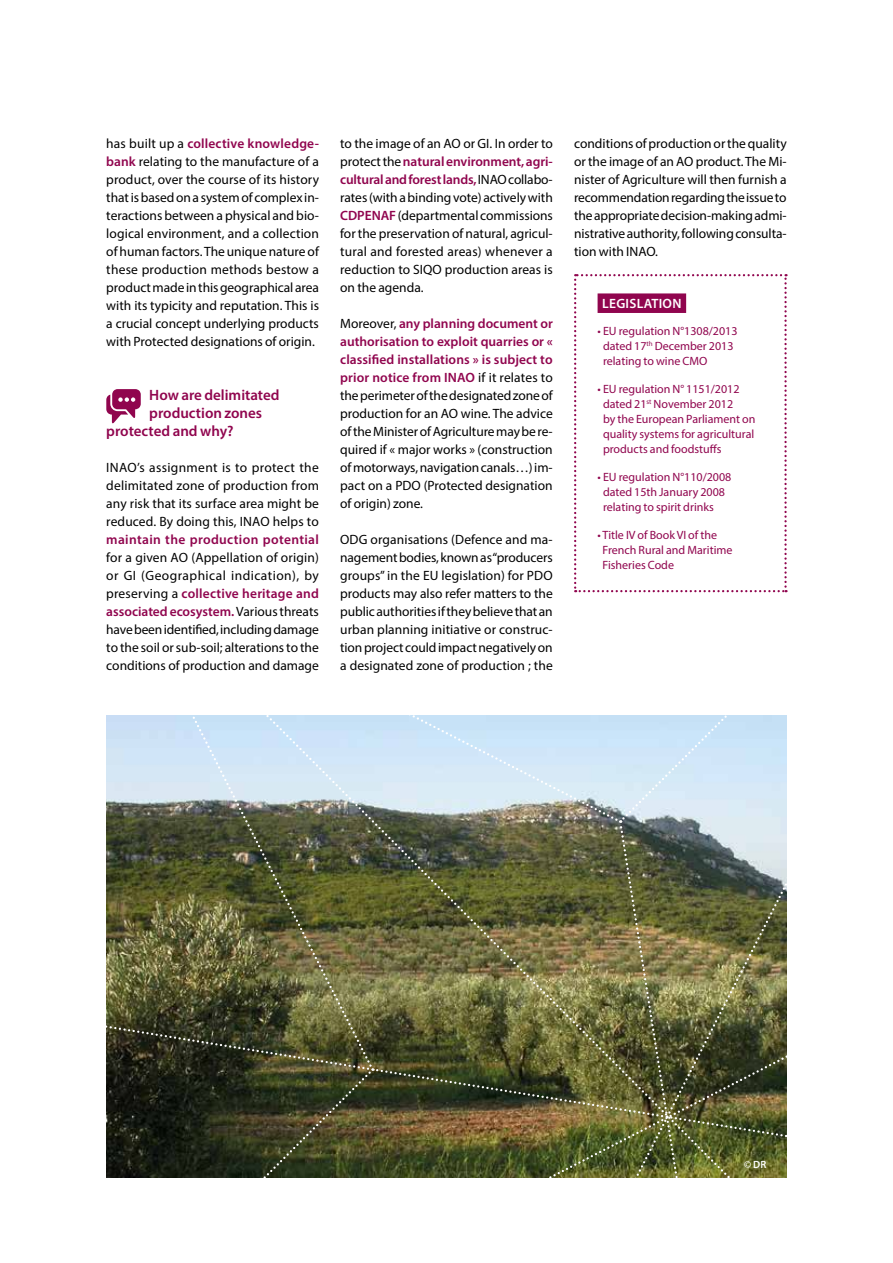
<style>
.page{position:relative;width:893px;height:1263px;background:#fff}
.page>*{position:absolute;margin:0;border:0;box-sizing:border-box;transform-origin:0 0}
.t1{font:600 15px "Myriad Pro";color:#90054e}
.t2{font:13.5px/18px "Myriad Pro";color:#000;text-align:justify}
.t3{font:600 13.5px "Myriad Pro";letter-spacing:.025em;color:#90054e}
.t4{font:600 13.5px "Myriad Pro";letter-spacing:.02em;color:#fff}
.t5{font:12px/15px "Myriad Pro";color:#90054e}
.t6{font:600 10.5px "Myriad Pro";color:#fff}
.s1{font-weight:600;color:#90054e}
</style>
<div class="page">
<svg style="left:106px;top:752px;width:10px;height:426px;background:#545842"></svg>
<img style="left:116px;top:590px;width:672px;height:588px">
<svg style="left:574px;top:274px;width:213px;height:318px"></svg>
<svg style="left:106px;top:389px;width:35px;height:35px"></svg>
<p class="t2" style="left:106px;top:134px;width:214px">has built up a <span class="s1">collective knowledge&shy;bank</span> relating to the manufacture of a product, over the course of its history that is based on a system of complex in&shy;teractions between a physical and bio&shy;logical environment, and a collection of human factors. The unique nature of these production methods bestow a product made in this geographical area with its typicity and reputation. This is a crucial concept underlying products with Protected designations of origin.</p>
<p class="t1" style="left:149px;top:385px;width:132px">How are delimitated</p>
<p class="t1" style="left:149px;top:403px;width:114px">production zones</p>
<p class="t1" style="left:106px;top:421px;width:129px">protected and why?</p>
<p class="t2" style="left:106px;top:458px;width:214px">INAO’s assignment is to protect the delimitated zone of production from any risk that its surface area might be reduced. By doing this, INAO helps to</p>
<p class="t3" style="left:106px;top:531px;width:214px">maintain the production potential</p>
<p class="t2" style="left:106px;top:548px;width:214px">for a given AO (Appellation of origin) or GI (Geographical indication), by preserving a <span class="s1">collective heritage and associated ecosystem.</span> Various threats have been identified, including damage to the soil or sub-soil; alterations to the conditions of production and damage</p>
<p class="t2" style="left:340px;top:134px;width:214px">to the image of an AO or GI. In order to protect the <span class="s1">natural environment, agri&shy;cultural and forest lands,</span> INAO collabo&shy;rates (with a binding vote) actively with <span class="s1">CDPENAF</span> (departmental commissions for the preservation of natural, agricul&shy;tural and forested areas) whenever a reduction to SIQO production areas is on the agenda.</p>
<p class="t2" style="left:340px;top:314px;width:214px">Moreover, <span class="s1">any planning document or authorisation to exploit quarries or « classified installations » is subject to prior notice from INAO</span> if it relates to the perimeter of the designated zone of production for an AO wine. The advice of the Minister of Agriculture may be re&shy;quired if « major works » (construction of motorways, navigation canals…) im&shy;pact on a PDO (Protected designation of origin) zone.</p>
<p class="t2" style="left:340px;top:530px;width:214px">ODG organisations (Defence and ma&shy;nagement bodies, known as “producers groups” in the EU legislation) for PDO products may also refer matters to the public authorities if they believe that an urban planning initiative or construc&shy;tion project could impact negatively on a designated zone of production ; the</p>
<p class="t2" style="left:574px;top:134px;width:214px">conditions of production or the quality or the image of an AO product. The Mi&shy;nister of Agriculture will then furnish a recommendation regarding the issue to the appropriate decision-making admi&shy;nistrative authority, following consulta&shy;tion with INAO.</p>
<p class="t4" style="left:602px;top:295px;width:81px">LEGISLATION</p>
<p class="t5" style="left:603px;top:324px;width:136px;text-indent:-5px">• EU regulation N°1308/2013 dated 17<sup>th</sup> December 2013 relating to wine CMO</p>
<p class="t5" style="left:603px;top:381px;width:154px;text-indent:-5px">• EU regulation N° 1151/2012 dated 21<sup>st</sup> November 2012<br>by the European Parliament on quality systems for agricultural products and foodstuffs</p>
<p class="t5" style="left:603px;top:469px;width:130px;text-indent:-5px">• EU regulation N°110/2008 dated 15th January 2008 relating to spirit drinks</p>
<p class="t5" style="left:602px;top:527px;width:132px;text-indent:-5px">• Title IV of Book VI of the<br>French Rural and Maritime<br>Fisheries Code</p>
<p class="t6" style="left:744px;top:1157px;width:24px">© DR</p>
</div>
